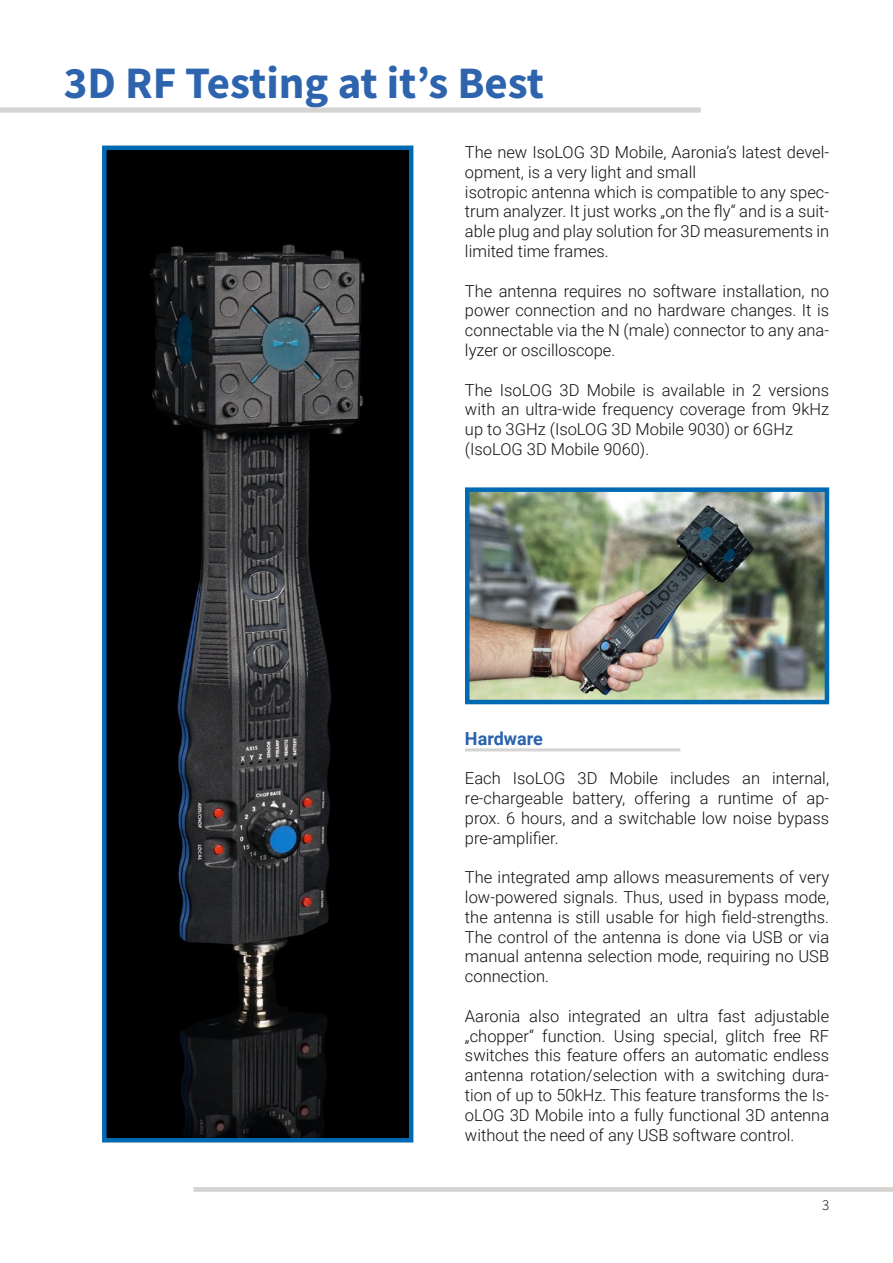
<style>
.page{position:relative;width:893px;height:1263px;background:#fff}
.page>*{position:absolute;margin:0;border:0;box-sizing:border-box;transform-origin:0 0}
.t1{font:700 45px "Source Sans Pro";color:#2d64ad}
.t2{font:700 18px "Roboto";color:#2962ac}
.t3{font:300 16.5px/19.8px "Roboto";color:#121110;text-align:justify}
.t4{font:300 15px "Source Sans Pro";color:#000}
</style>
<div class="page">
<svg style="left:193px;top:1187px;width:700px;height:5px;background:#d7d6d5"></svg>
<hr style="left:0;top:108px;width:701px;height:4px;background:#d5d4d3">
<div style="left:465px;top:748px;width:215px;height:3px;border:2px solid #d5d4d3"></div>
<img style="left:470px;top:492px;width:354px;height:207px">
<div style="left:465px;top:487px;width:364px;height:217px;border:4px solid #0069b3"></div>
<div style="left:104px;top:148px;width:307px;height:992px;background:#000"></div>
<img style="left:150px;top:244px;width:215px;height:893px">
<div style="left:102px;top:146px;width:311px;height:996px;border:4px solid #0069b3"></div>
<h1 class="t1" style="left:64px;top:52px;width:482px">3D RF Testing at it’s Best</h1>
<p class="t3" style="left:465px;top:142px;width:366px;text-align:left">The new IsoLOG 3D Mobile, Aaronia’s latest devel&shy;opment, is a very light and small<br>isotropic antenna which is compatible to any spec&shy;trum analyzer. It just works „on the fly“ and is a suit&shy;able plug and play solution for 3D measurements in limited time frames.</p>
<p class="t3" style="left:465px;top:280px;width:366px">The antenna requires no software installation, no power connection and no hardware changes. It is connectable via the N (male) connector to any ana&shy;lyzer or oscilloscope.</p>
<p class="t3" style="left:465px;top:379px;width:366px;text-align:left">The IsoLOG 3D Mobile is available in 2 versions with an ultra-wide frequency coverage from 9kHz up to 3GHz (IsoLOG 3D Mobile 9030) or 6GHz (IsoLOG 3D Mobile 9060).</p>
<p class="t2" style="left:465px;top:726px;width:79px">Hardware</p>
<p class="t3" style="left:465px;top:768px;width:366px">Each IsoLOG 3D Mobile includes an internal, re-chargeable battery, offering a runtime of ap&shy;prox. 6 hours, and a switchable low noise bypass pre-amplifier.</p>
<p class="t3" style="left:465px;top:867px;width:366px">The integrated amp allows measurements of very low-powered signals. Thus, used in bypass mode, the antenna is still usable for high field-strengths.<br>The control of the antenna is done via USB or via manual antenna selection mode, requiring no USB connection.</p>
<p class="t3" style="left:465px;top:1005px;width:366px">Aaronia also integrated an ultra fast adjustable „chopper“ function. Using special, glitch free RF switches this feature offers an automatic endless antenna rotation/selection with a switching dura&shy;tion of up to 50kHz. This feature transforms the Is&shy;oLOG 3D Mobile into a fully functional 3D antenna without the need of any USB software control.</p>
<p class="t4" style="left:822px;top:1196px;width:9px">3</p>
</div>
